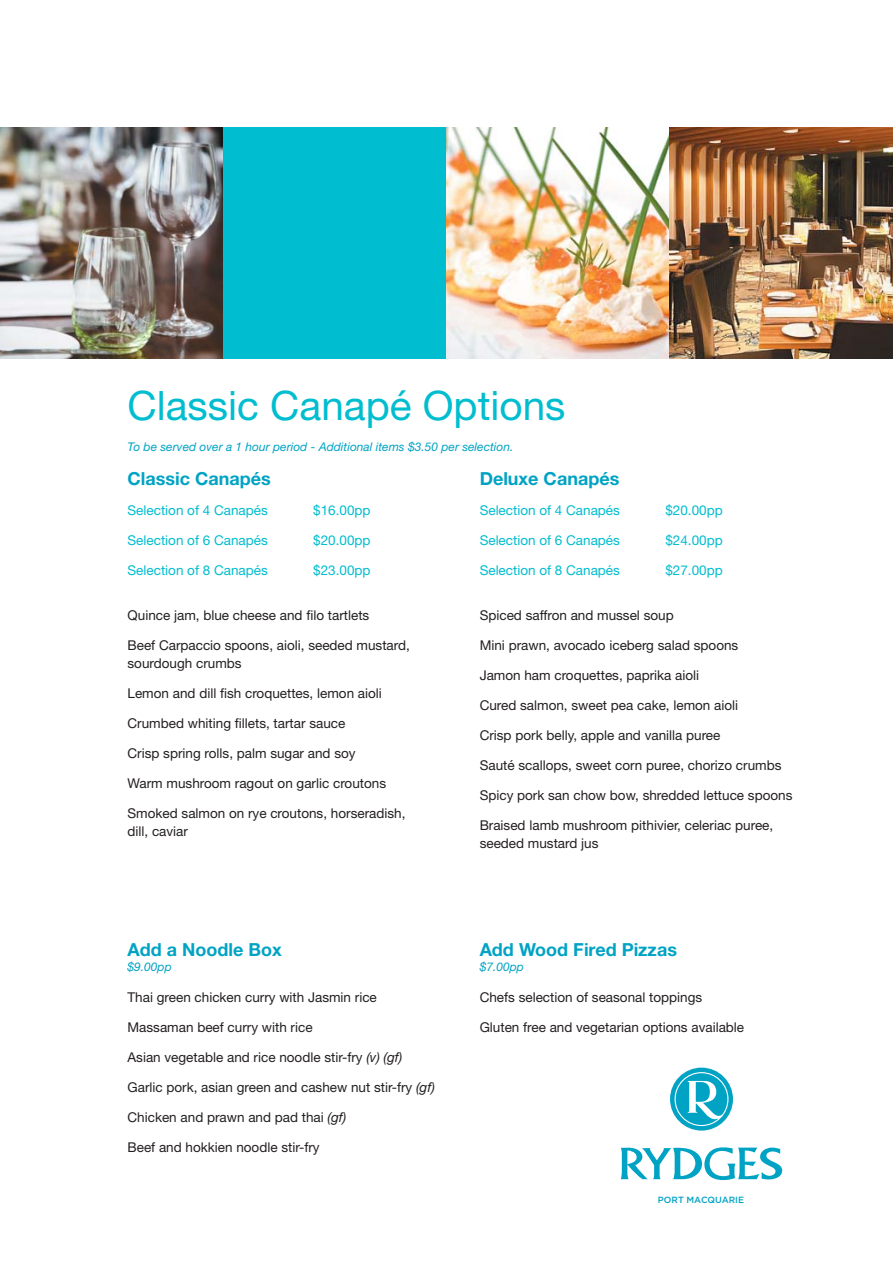
<style>
.page{position:relative;width:893px;height:1263px;background:#fff}
.page>*{position:absolute;margin:0;border:0;box-sizing:border-box;transform-origin:0 0}
.t1{font:40.5px "Helvetica Neue";color:#00bdcf}
.t2{font:700 18px "Helvetica Neue";color:#00a3c4}
.t3{font:13.5px/18px "Helvetica Neue";color:#231f20}
.t4{font:13.5px "Helvetica Neue";color:#00bdcf}
.t5{font:italic 12px "Helvetica Neue";color:#00a3c4}
.t6{font:500 9px "Gotham";color:#00a3c4}
.s1{font-style:italic}
</style>
<div class="page">
<img style="left:0;top:127px;width:223px;height:232px">
<div style="left:223px;top:127px;width:224px;height:232px;background:#00bdcf"></div>
<img style="left:446px;top:127px;width:447px;height:232px">
<svg style="left:670px;top:1067px;width:63px;height:63px"></svg>
<svg style="left:621px;top:1147px;width:161px;height:33px"></svg>
<h1 class="t1" style="left:128px;top:391px;width:439px">Classic Canapé Options</h1>
<p class="t5" style="left:128px;top:442px;width:387px">To be served over a 1 hour period - Additional items $3.50 per selection.</p>
<h2 class="t2" style="left:128px;top:473px;width:145px">Classic Canapés</h2>
<p class="t4" style="left:128px;top:506px;width:142px">Selection of 4 Canapés</p>
<p class="t4" style="left:313px;top:506px;width:59px">$16.00pp</p>
<p class="t4" style="left:128px;top:536px;width:142px">Selection of 6 Canapés</p>
<p class="t4" style="left:313px;top:536px;width:59px">$20.00pp</p>
<p class="t4" style="left:128px;top:566px;width:142px">Selection of 8 Canapés</p>
<p class="t4" style="left:313px;top:566px;width:59px">$23.00pp</p>
<p class="t3" style="left:128px;top:608px;width:243px">Quince jam, blue cheese and filo tartlets</p>
<p class="t3" style="left:128px;top:638px;width:284px">Beef Carpaccio spoons, aioli, seeded mustard, sourdough crumbs</p>
<p class="t3" style="left:128px;top:686px;width:256px">Lemon and dill fish croquettes, lemon aioli</p>
<p class="t3" style="left:128px;top:716px;width:219px">Crumbed whiting fillets, tartar sauce</p>
<p class="t3" style="left:128px;top:746px;width:230px">Crisp spring rolls, palm sugar and soy</p>
<p class="t3" style="left:128px;top:776px;width:260px">Warm mushroom ragout on garlic croutons</p>
<p class="t3" style="left:128px;top:806px;width:279px">Smoked salmon on rye croutons, horseradish, dill, caviar</p>
<h2 class="t2" style="left:128px;top:944px;width:156px">Add a Noodle Box</h2>
<p class="t5" style="left:128px;top:963px;width:46px">$9.00pp</p>
<p class="t3" style="left:128px;top:989px;width:251px">Thai green chicken curry with Jasmin rice</p>
<p class="t3" style="left:128px;top:1019px;width:187px">Massaman beef curry with rice</p>
<p class="t3" style="left:128px;top:1049px;width:276px">Asian vegetable and rice noodle stir-fry <span class="s1">(v) (gf)</span></p>
<p class="t3" style="left:128px;top:1079px;width:309px">Garlic pork, asian green and cashew nut stir-fry <span class="s1">(gf)</span></p>
<p class="t3" style="left:128px;top:1109px;width:220px">Chicken and prawn and pad thai <span class="s1">(gf)</span></p>
<p class="t3" style="left:128px;top:1139px;width:194px">Beef and hokkien noodle stir-fry</p>
<h2 class="t2" style="left:480px;top:473px;width:141px">Deluxe Canapés</h2>
<p class="t4" style="left:480px;top:506px;width:142px">Selection of 4 Canapés</p>
<p class="t4" style="left:665px;top:506px;width:59px">$20.00pp</p>
<p class="t4" style="left:480px;top:536px;width:142px">Selection of 6 Canapés</p>
<p class="t4" style="left:665px;top:536px;width:59px">$24.00pp</p>
<p class="t4" style="left:480px;top:566px;width:142px">Selection of 8 Canapés</p>
<p class="t4" style="left:665px;top:566px;width:59px">$27.00pp</p>
<p class="t3" style="left:480px;top:608px;width:196px">Spiced saffron and mussel soup</p>
<p class="t3" style="left:480px;top:638px;width:260px">Mini prawn, avocado iceberg salad spoons</p>
<p class="t3" style="left:480px;top:668px;width:221px">Jamon ham croquettes, paprika aioli</p>
<p class="t3" style="left:480px;top:698px;width:260px">Cured salmon, sweet pea cake, lemon aioli</p>
<p class="t3" style="left:480px;top:728px;width:242px">Crisp pork belly, apple and vanilla puree</p>
<p class="t3" style="left:480px;top:758px;width:303px">Sauté scallops, sweet corn puree, chorizo crumbs</p>
<p class="t3" style="left:480px;top:788px;width:314px">Spicy pork san chow bow, shredded lettuce spoons</p>
<p class="t3" style="left:480px;top:818px;width:295px">Braised lamb mushroom pithivier, celeriac puree, seeded mustard jus</p>
<h2 class="t2" style="left:480px;top:944px;width:199px">Add Wood Fired Pizzas</h2>
<p class="t5" style="left:480px;top:963px;width:46px">$7.00pp</p>
<p class="t3" style="left:480px;top:989px;width:224px">Chefs selection of seasonal toppings</p>
<p class="t3" style="left:480px;top:1019px;width:266px">Gluten free and vegetarian options available</p>
<p class="t6" style="left:658px;top:1196px;width:88px">PORT MACQUARIE</p>
</div>
